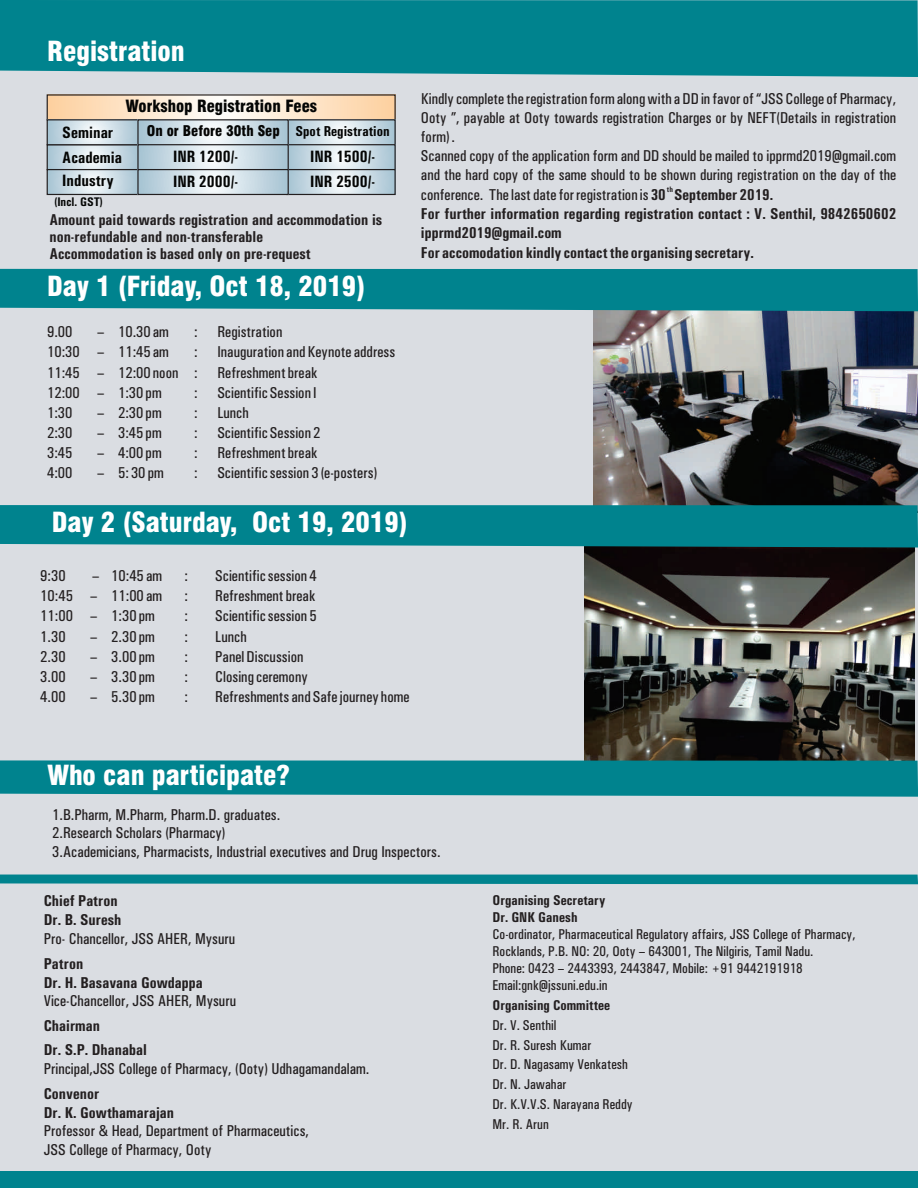
<style>
.page{position:relative;width:918px;height:1188px;background:#dadde2}
.page>*{position:absolute;margin:0;border:0;box-sizing:border-box;transform-origin:0 0}
.t1{font:900 condensed 27px "Swiss 721 BT";color:#fff}
.t2{font:700 16.5px "Univers Condensed";color:#040504}
.t3{font:900 condensed 16.5px "Swiss 721 BT";color:#040504}
.t4{font:15.75px/19.2px "Univers Condensed";color:#231f20}
.t5{font:700 15.75px/19px "Univers Condensed";color:#231f20}
.t6{font:900 condensed 14.4px "Swiss 721 BT";color:#040504}
.t7{font:14.25px/19.8px "Univers Condensed";color:#231f20}
.t8{font:700 14.25px/17.2px "Univers Condensed";color:#231f20}
.t9{font:700 12.45px "Univers Condensed";color:#040504}
.t10{font:700 7.8px "Univers Condensed";color:#231f20}
.s1{font-family:"Univers Condensed";font-weight:700;font-stretch:normal}
.s2{font-weight:700}
</style>
<div class="page">
<div style="left:0;top:1171px;width:918px;height:17px;background:#00838e"></div>
<img style="left:584px;top:548px;width:331px;height:212px">
<img style="left:594px;top:311px;width:323px;height:194px">
<svg style="left:49px;top:146px;width:88px;height:22px"></svg>
<svg style="left:49px;top:171px;width:88px;height:22px"></svg>
<div style="left:47px;top:169px;width:92px;height:26px;border:1px solid #231f20"></div>
<div style="left:0;top:0;width:918px;height:77px;background:#00838e"></div>
<svg style="left:49px;top:96px;width:345px;height:22px;background:#fde6cc"></svg>
<div style="left:0;top:269px;width:918px;height:42px;background:#00838e"></div>
<svg style="left:0;top:760px;width:918px;height:37px;background:#0c8792"></svg>
<svg style="left:49px;top:121px;width:88px;height:22px"></svg>
<div style="left:47px;top:119px;width:92px;height:26px;border:1px solid #231f20"></div>
<svg style="left:289px;top:121px;width:105px;height:22px"></svg>
<div style="left:286px;top:119px;width:110px;height:26px;border:1px solid #231f20"></div>
<svg style="left:139px;top:121px;width:148px;height:22px"></svg>
<div style="left:137px;top:119px;width:152px;height:26px;border:1px solid #231f20"></div>
<svg style="left:289px;top:146px;width:105px;height:22px"></svg>
<div style="left:286px;top:144px;width:110px;height:26px;border:1px solid #231f20"></div>
<svg style="left:139px;top:146px;width:148px;height:22px"></svg>
<div style="left:137px;top:144px;width:152px;height:26px;border:1px solid #231f20"></div>
<svg style="left:289px;top:171px;width:105px;height:22px"></svg>
<div style="left:286px;top:169px;width:110px;height:26px;border:1px solid #231f20"></div>
<svg style="left:139px;top:171px;width:148px;height:22px"></svg>
<div style="left:137px;top:169px;width:152px;height:26px;border:1px solid #231f20"></div>
<svg style="left:0;top:505px;width:918px;height:43px;background:#0a8590"></svg>
<div style="left:0;top:875px;width:918px;height:9px;background:#00838e"></div>
<h1 class="t1" style="left:47px;top:40px;width:139px">Registration</h1>
<p class="t3" style="left:126px;top:100px;width:193px">Workshop Registration Fees</p>
<p class="t2" style="left:62px;top:126px;width:53px">Seminar</p>
<p class="t6" style="left:147px;top:126px;width:244px">On or Before 30th Sep <span class="s1">Spot Registration</span></p>
<p class="t2" style="left:173px;top:151px;width:66px">INR 1200/-</p>
<p class="t2" style="left:310px;top:151px;width:66px">INR 1500/-</p>
<p class="t2" style="left:173px;top:176px;width:66px">INR 2000/-</p>
<p class="t2" style="left:310px;top:176px;width:66px">INR 2500/-</p>
<p class="t2" style="left:62px;top:151px;width:61px">Academia</p>
<p class="t2" style="left:62px;top:175px;width:53px">Industry</p>
<p class="t9" style="left:55px;top:197px;width:50px">(Incl. GST)</p>
<p class="t5" style="left:49px;top:213px;width:334px;line-height:16.6px">Amount paid towards registration and accommodation is non-refundable and non-transferable<br>Accommodation is based only on pre-request</p>
<h1 class="t1" style="left:47px;top:275px;width:320px">Day 1 (Friday, Oct 18, 2019)</h1>
<p class="t4" style="left:47px;top:324px;width:27px">9.00</p>
<p class="t4" style="left:97px;top:324px;width:73px">– 10.30 am</p>
<p class="t4" style="left:194px;top:324px;width:90px">: Registration</p>
<p class="t4" style="left:47px;top:344px;width:123px">10:30 – 11:45 am</p>
<p class="t4" style="left:47px;top:343px;width:350px;line-height:20.1px;text-indent:147px">: Inauguration and Keynote address<br>11:45 – 12:00 noon : Refreshment break<br>12:00 – 1:30 pm</p>
<p class="t4" style="left:194px;top:384px;width:124px">: Scientific Session I</p>
<p class="t4" style="left:47px;top:404px;width:27px">1:30</p>
<p class="t4" style="left:97px;top:404px;width:66px">– 2:30 pm</p>
<p class="t4" style="left:194px;top:404px;width:56px">: Lunch</p>
<p class="t4" style="left:47px;top:424px;width:27px">2:30</p>
<p class="t4" style="left:97px;top:424px;width:66px">– 3:45 pm</p>
<p class="t4" style="left:194px;top:424px;width:128px">: Scientific Session 2</p>
<p class="t4" style="left:47px;top:444px;width:27px">3:45</p>
<p class="t4" style="left:97px;top:444px;width:66px">– 4:00 pm</p>
<p class="t4" style="left:194px;top:444px;width:125px">: Refreshment break</p>
<p class="t4" style="left:47px;top:465px;width:27px">4:00</p>
<p class="t4" style="left:97px;top:465px;width:68px">– 5: 30 pm</p>
<p class="t4" style="left:194px;top:465px;width:184px">: Scientific session 3 (e-posters)</p>
<h1 class="t1" style="left:52px;top:512px;width:358px">Day 2 (Saturday, Oct 19, 2019)</h1>
<p class="t4" style="left:421px;top:91px;width:477px">Kindly complete the registration form along with a DD in favor of “JSS College of Pharmacy, Ooty ”, payable at Ooty towards registration Charges or by NEFT(Details in registration form) .<br>Scanned copy of the application form and DD should be mailed to ipprmd2019@gmail.com and the hard copy of the same should to be shown during registration on the day of the conference. The last date for registration is<span class="s2">30 September 2019.<br>For further information regarding registration contact : V. Senthil, 9842650602 ipprmd2019@gmail.com<br>For accomodation kindly contact the organising secretary.</span></p>
<p class="t10" style="left:667px;top:186px;width:8px">th</p>
<p class="t4" style="left:40px;top:567px;width:27px">9:30</p>
<p class="t4" style="left:92px;top:567px;width:71px">– 10:45 am</p>
<p class="t4" style="left:185px;top:567px;width:5px">:</p>
<p class="t4" style="left:215px;top:567px;width:103px">Scientific session 4</p>
<p class="t4" style="left:40px;top:588px;width:123px">10:45 – 11:00 am</p>
<p class="t4" style="left:185px;top:588px;width:5px">:</p>
<p class="t4" style="left:215px;top:588px;width:102px">Refreshment break</p>
<p class="t4" style="left:40px;top:608px;width:116px">11:00 – 1:30 pm</p>
<p class="t4" style="left:185px;top:608px;width:5px">:</p>
<p class="t4" style="left:215px;top:608px;width:103px">Scientific session 5</p>
<p class="t4" style="left:40px;top:628px;width:27px">1.30</p>
<p class="t4" style="left:90px;top:628px;width:66px">– 2.30 pm</p>
<p class="t4" style="left:185px;top:628px;width:5px">:</p>
<p class="t4" style="left:215px;top:628px;width:33px">Lunch</p>
<p class="t4" style="left:40px;top:648px;width:27px">2.30</p>
<p class="t4" style="left:90px;top:648px;width:66px">– 3.00 pm</p>
<p class="t4" style="left:185px;top:648px;width:5px">:</p>
<p class="t4" style="left:215px;top:648px;width:90px">Panel Discussion</p>
<p class="t4" style="left:40px;top:668px;width:27px">3.00</p>
<p class="t4" style="left:90px;top:668px;width:66px">– 3.30 pm</p>
<p class="t4" style="left:185px;top:668px;width:5px">:</p>
<p class="t4" style="left:215px;top:668px;width:94px">Closing ceremony</p>
<p class="t4" style="left:40px;top:688px;width:27px">4.00</p>
<p class="t4" style="left:90px;top:688px;width:66px">– 5.30 pm</p>
<p class="t4" style="left:185px;top:688px;width:5px">:</p>
<p class="t4" style="left:215px;top:688px;width:196px">Refreshments and Safe journey home</p>
<h1 class="t1" style="left:47px;top:765px;width:244px">Who can participate?</h1>
<p class="t4" style="left:52px;top:806px;width:390px;line-height:18.8px">1.B.Pharm, M.Pharm, Pharm.D. graduates.<br>2.Research Scholars (Pharmacy)<br>3.Academicians, Pharmacists, Industrial executives and Drug Inspectors.</p>
<p class="t5" style="left:44px;top:893px;width:79px">Chief Patron<br>Dr. B. Suresh</p>
<p class="t4" style="left:44px;top:931px;width:193px">Pro- Chancellor, JSS AHER, Mysuru</p>
<p class="t5" style="left:44px;top:955px;width:161px">Patron<br>Dr. H. Basavana Gowdappa</p>
<p class="t4" style="left:44px;top:993px;width:194px">Vice-Chancellor, JSS AHER, Mysuru</p>
<p class="t5" style="left:44px;top:1015px;width:105px;line-height:24.5px">Chairman<br>Dr. S.P. Dhanabal</p>
<p class="t4" style="left:44px;top:1061px;width:327px">Principal,JSS College of Pharmacy, (Ooty) Udhagamandalam.</p>
<p class="t5" style="left:44px;top:1085px;width:132px">Convenor<br>Dr. K. Gowthamarajan</p>
<p class="t4" style="left:44px;top:1123px;width:267px;line-height:18.8px">Professor &amp; Head, Department of Pharmaceutics,<br>JSS College of Pharmacy, Ooty</p>
<p class="t8" style="left:492px;top:893px;width:114px">Organising Secretary<br>Dr. GNK Ganesh</p>
<p class="t7" style="left:492px;top:927px;width:365px;line-height:17px">Co-ordinator, Pharmaceutical Regulatory affairs, JSS College of Pharmacy, Rocklands, P.B. NO: 20, Ooty – 643001, The Nilgiris, Tamil Nadu.<br>Phone: 0423 – 2443393, 2443847, Mobile: +91 9442191918<br>Email:gnk@jssuni.edu.in</p>
<p class="t8" style="left:492px;top:998px;width:119px">Organising Committee</p>
<p class="t7" style="left:492px;top:1016px;width:142px">Dr. V. Senthil<br>Dr. R. Suresh Kumar<br>Dr. D. Nagasamy Venkatesh<br>Dr. N. Jawahar<br>Dr. K.V.V.S. Narayana Reddy<br>Mr. R. Arun</p>
</div>
